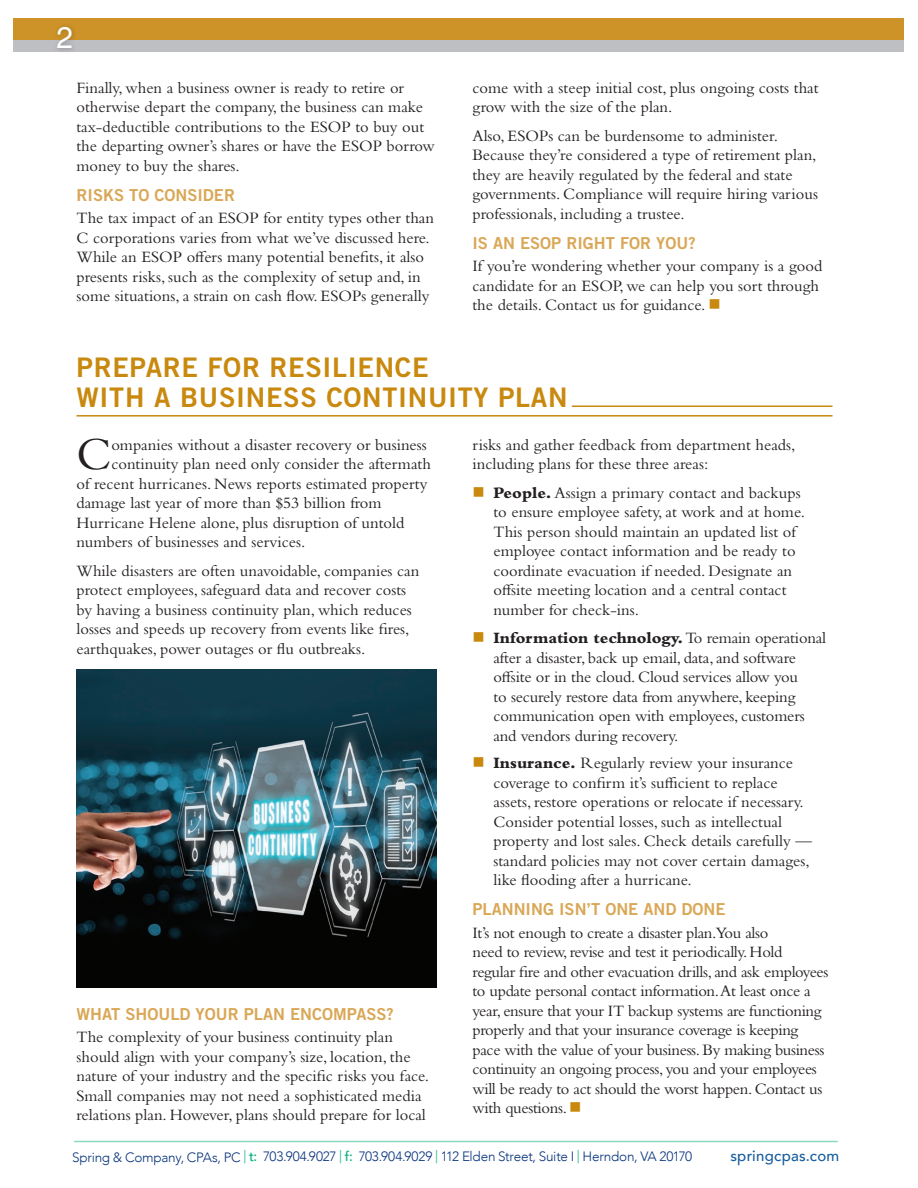
<style>
.page{position:relative;width:918px;height:1188px;background:#fff}
.page>*{position:absolute;margin:0;border:0;box-sizing:border-box;transform-origin:0 0}
.t1{font:47.85px "Bembo Std";color:#231f20}
.t2{font:30px "Helvetica LT Std";color:#fff}
.t3{font:27px/30px "Trade Gothic LT Std Bd 2";letter-spacing:.025em;color:#c8890e}
.t4{font:16.5px/19.5px "Bembo Std";color:#231f20}
.t5{font:16.5px/19.5px "Bembo Std";letter-spacing:-.02em;color:#231f20}
.TEXT{font:500 15px "Avenir";letter-spacing:.015em;color:#175d9e}
.TEXT-2{font:300 13.5px "Avenir";letter-spacing:-.015em;color:#08347b}
.s1{font-family:"Trade Gothic LT Std Bd 2";color:#d9a756}
.s2{color:#c8890e}
.s3{font-weight:800}
.s4{color:#00af7e}
.s5{font-weight:500;color:#00af7e}
</style>
<div class="page">
<div style="left:14px;top:35px;width:890px;height:17px;background:#bebfc2"></div>
<div style="left:14px;top:19px;width:890px;height:21px;background:#cd9328"></div>
<hr style="left:572px;top:406px;width:260px;height:1px;background:#c8890e">
<hr style="left:76px;top:415px;width:756px;height:2px;background:#c8890e">
<div style="left:53px;top:23px;width:24px;height:30px;background:#231f20;opacity:.3"></div>
<img style="left:76px;top:670px;width:360px;height:318px">
<hr style="left:75px;top:1141px;width:762px;height:1px;background:#8ed8bd">
<p class="t2" style="left:56px;top:20px;width:18px">2</p>
<p class="t4" style="left:77px;top:78px;width:360px">Finally, when a business owner is ready to retire or otherwise depart the company, the business can make tax-deductible contributions to the ESOP to buy out the departing owner’s shares or have the ESOP borrow money to buy the shares.</p>
<p class="t4" style="left:77px;top:184px;width:359px;line-height:22.5px"><span class="s1">RISKS TO CONSIDER<br></span>The tax impact of an ESOP for entity types other than</p>
<p class="t4" style="left:77px;top:228px;width:355px">C corporations varies from what we’ve discussed here.<br>While an ESOP offers many potential benefits, it also presents risks, such as the complexity of setup and, in some situations, a strain on cash flow. ESOPs generally</p>
<p class="t4" style="left:473px;top:78px;width:348px">come with a steep initial cost, plus ongoing costs that grow with the size of the plan.</p>
<p class="t4" style="left:473px;top:126px;width:347px">Also, ESOPs can be burdensome to administer.<br>Because they’re considered a type of retirement plan, they are heavily regulated by the federal and state governments. Compliance will require hiring various professionals, including a trustee.</p>
<p class="t4" style="left:473px;top:232px;width:351px;line-height:22.5px"><span class="s1">IS AN ESOP RIGHT FOR YOU?<br></span>If you’re wondering whether your company is a good</p>
<p class="t4" style="left:473px;top:276px;width:348px">candidate for an ESOP, we can help you sort through the details. Contact us for guidance. <span class="s2">■</span></p>
<p class="t3" style="left:76px;top:352px;width:493px">PREPARE FOR RESILIENCE<br>WITH A BUSINESS CONTINUITY PLAN</p>
<p class="t1" style="left:76px;top:426px;width:36px">C</p>
<p class="t4" style="left:111px;top:434px;width:317px">ompanies without a disaster recovery or business</p>
<p class="t4" style="left:111px;top:454px;width:321px">continuity plan need only consider the aftermath</p>
<p class="t4" style="left:77px;top:473px;width:353px">of recent hurricanes. News reports estimated property</p>
<p class="t4" style="left:77px;top:493px;width:307px">damage last year of more than $53 billion from</p>
<p class="t4" style="left:77px;top:512px;width:329px">Hurricane Helene alone, plus disruption of untold</p>
<p class="t4" style="left:77px;top:532px;width:230px">numbers of businesses and services.</p>
<p class="t4" style="left:77px;top:560px;width:344px">While disasters are often unavoidable, companies can protect employees, safeguard data and recover costs by having a business continuity plan, which reduces losses and speeds up recovery from events like fires, earthquakes, power outages or flu outbreaks.</p>
<p class="t4" style="left:77px;top:1003px;width:319px;line-height:22.5px"><span class="s1">WHAT SHOULD YOUR PLAN ENCOMPASS?<br></span>The complexity of your business continuity plan</p>
<p class="t4" style="left:77px;top:1046px;width:354px">should align with your company’s size, location, the nature of your industry and the specific risks you face.<br>Small companies may not need a sophisticated media relations plan. However, plans should prepare for local</p>
<p class="t4" style="left:473px;top:434px;width:325px">risks and gather feedback from department heads, including plans for these three areas:</p>
<p class="t4" style="left:494px;top:482px;width:313px;text-indent:-21px"><span class="s2">■</span> <span class="s3">People.</span> Assign a primary contact and backups to ensure employee safety, at work and at home.<br>This person should maintain an updated list of employee contact information and be ready to coordinate evacuation if needed. Designate an offsite meeting location and a central contact number for check-ins.</p>
<p class="t4" style="left:494px;top:628px;width:334px;text-indent:-21px"><span class="s2">■</span> <span class="s3">Information technology.</span> To remain operational after a disaster, back up email, data, and software offsite or in the cloud. Cloud services allow you<br>to securely restore data from anywhere, keeping communication open with employees, customers and vendors during recovery.</p>
<p class="t4" style="left:494px;top:753px;width:320px;text-indent:-21px"><span class="s2">■</span> <span class="s3">Insurance.</span> Regularly review your insurance coverage to confirm it’s sufficient to replace assets, restore operations or relocate if necessary.<br>Consider potential losses, such as intellectual property and lost sales. Check details carefully — standard policies may not cover certain damages, like flooding after a hurricane.</p>
<p class="t5" style="left:473px;top:899px;width:298px;line-height:22.5px"><span class="s1">PLANNING ISN’T ONE AND DONE<br></span>It’s not enough to create a disaster plan.You also</p>
<p class="t5" style="left:473px;top:942px;width:357px">need to review, revise and test it periodically. Hold regular fire and other evacuation drills, and ask employees to update personal contact information.At least once a year, ensure that your IT backup systems are functioning properly and that your insurance coverage is keeping pace with the value of your business. By making business continuity an ongoing process, you and your employees will be ready to act should the worst happen. Contact us with questions. <span class="s2">■</span></p>
<p class="TEXT-2" style="left:72px;top:1148px;width:622px">Spring &amp; Company, CPAs, PC <span class="s4">|</span> <span class="s5">t:</span> 703.904.9027 <span class="s4">|</span> <span class="s5">f:</span> 703.904.9029 <span class="s4">|</span> 112 Elden Street, Suite I <span class="s4">|</span> Herndon, VA 20170</p>
<p class="TEXT" style="left:730px;top:1143px;width:110px">springcpas.com</p>
</div>
